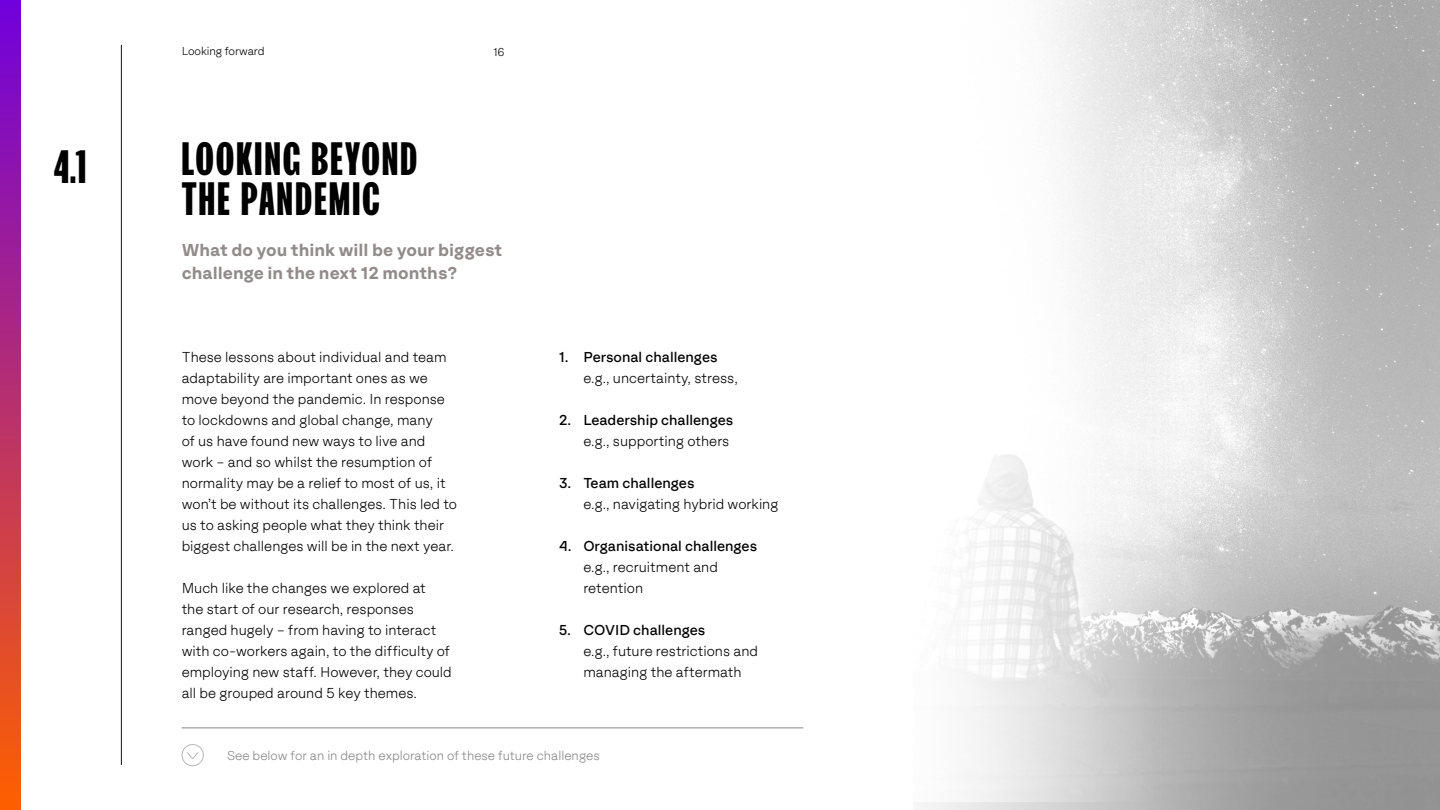
<style>
.page{position:relative;width:1440px;height:810px;background:#fff}
.page>*{position:absolute;margin:0;border:0;box-sizing:border-box;transform-origin:0 0}
.t1{font:45px/40.5px "FK Screamer Legacy Upright";letter-spacing:.055em;color:#000}
.t2{font:700 18px/23.1px "F37 Zagma";color:#918c8b}
.t3{font:300 15px/21px "F37 Zagma";color:#000}
.t4{font:15px "F37 Zagma";color:#000}
.t5{font:300 13.5px "F37 Zagma";color:#878787}
.t6{font:300 12px "F37 Zagma";letter-spacing:-.015em;color:#000}
</style>
<div class="page">
<hr style="left:121px;top:45px;width:1px;height:720px;background:#000">
<img style="left:923px;top:0;width:517px;height:810px">
<img style="left:923px;top:0;width:274px;height:802px">
<div style="left:0;top:1px;width:21px;height:809px;background:linear-gradient(to bottom,#7000dd,#fe6000)"></div>
<svg style="left:187px;top:752px;width:11px;height:7px"></svg>
<div style="left:182px;top:744px;width:22px;height:22px;border:1px solid #878787;border-radius:50%"></div>
<hr style="left:182px;top:728px;width:621px;height:1px;background:#878787">
<h1 class="t1" style="left:54px;top:148px;width:33px">4.1</h1>
<p class="t6" style="left:182px;top:42px;width:85px">Looking forward</p>
<h1 class="t1" style="left:182px;top:139px;width:237px">LOOKING BEYOND<br>THE PANDEMIC</h1>
<p class="t6" style="left:493px;top:43px;width:13px">16</p>
<p class="t2" style="left:182px;top:238px;width:322px">What do you think will be your biggest challenge in the next 12 months?</p>
<p class="t3" style="left:182px;top:346px;width:277px">These lessons about individual and team adaptability are important ones as we move beyond the pandemic. In response to lockdowns and global change, many<br>of us have found new ways to live and work – and so whilst the resumption of normality may be a relief to most of us, it won’t be without its challenges. This led to us to asking people what they think their biggest challenges will be in the next year.</p>
<p class="t3" style="left:182px;top:577px;width:272px">Much like the changes we explored at<br>the start of our research, responses ranged hugely – from having to interact with co-workers again, to the difficulty of employing new staff. However, they could all be grouped around 5 key themes.</p>
<p class="t4" style="left:559px;top:345px;width:11px">1.</p>
<p class="t4" style="left:559px;top:408px;width:14px">2.</p>
<p class="t4" style="left:559px;top:471px;width:14px">3.</p>
<p class="t4" style="left:559px;top:534px;width:14px">4.</p>
<p class="t4" style="left:559px;top:618px;width:13px">5.</p>
<p class="t4" style="left:583px;top:345px;width:136px">Personal challenges</p>
<p class="t3" style="left:583px;top:367px;width:156px">e.g., uncertainty, stress,</p>
<p class="t4" style="left:583px;top:408px;width:152px">Leadership challenges</p>
<p class="t3" style="left:583px;top:430px;width:148px">e.g., supporting others</p>
<p class="t4" style="left:583px;top:471px;width:113px">Team challenges</p>
<p class="t3" style="left:583px;top:493px;width:197px">e.g., navigating hybrid working</p>
<p class="t4" style="left:583px;top:534px;width:175px">Organisational challenges</p>
<p class="t3" style="left:583px;top:556px;width:136px">e.g., recruitment and retention</p>
<p class="t4" style="left:583px;top:618px;width:124px">COVID challenges</p>
<p class="t3" style="left:583px;top:640px;width:176px">e.g., future restrictions and managing the aftermath</p>
<p class="t5" style="left:227px;top:745px;width:374px">See below for an in depth exploration of these future challenges</p>
</div>
